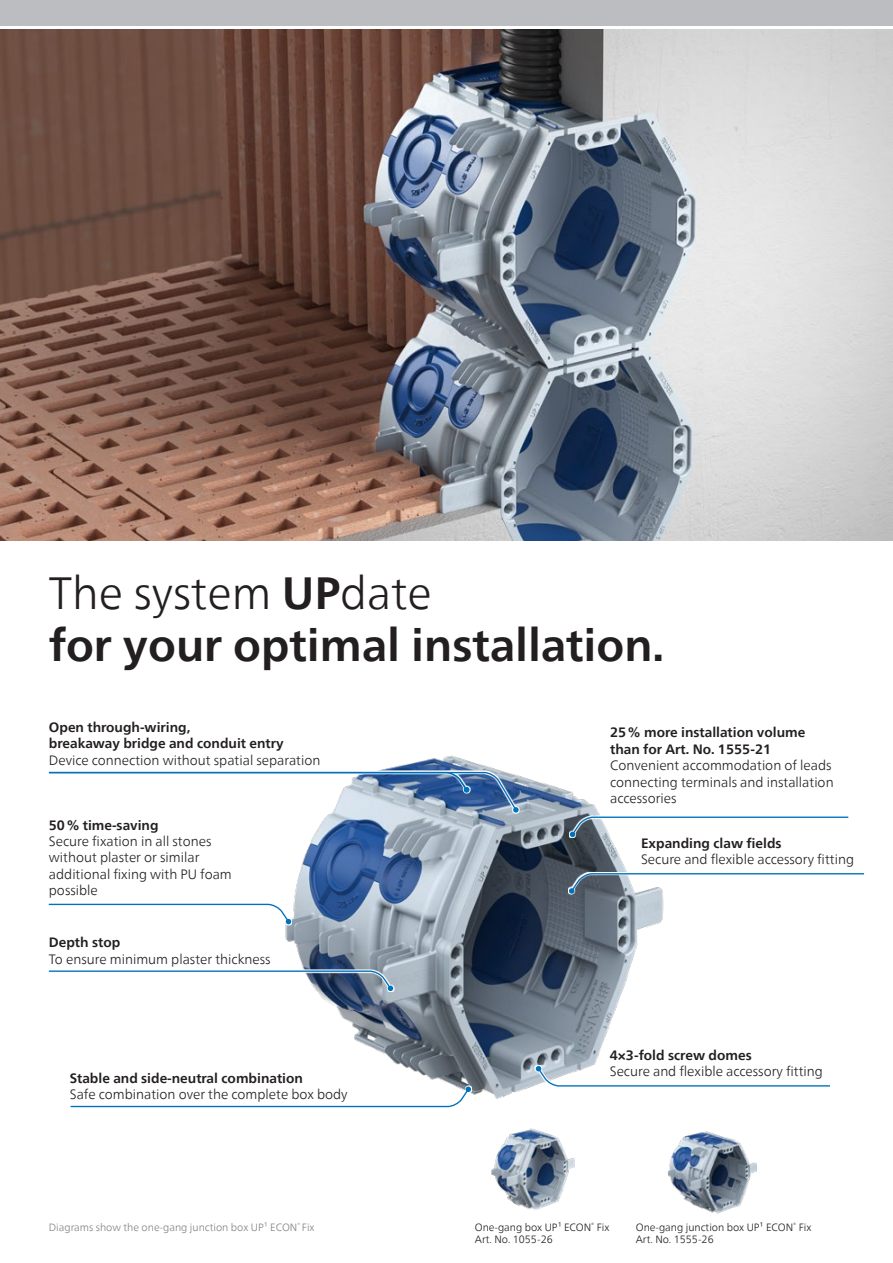
<style>
.page{position:relative;width:893px;height:1263px;background:#fff}
.page>*{position:absolute;margin:0;border:0;box-sizing:border-box;transform-origin:0 0}
.t1{font:700 45px "Neue Frutiger World";color:#231f20}
.t2{font:300 45px "Neue Frutiger World";color:#231f20}
.kaiser_tabellentext_std{font:300 13.5px/16.4px "Neue Frutiger World";color:#231f20}
.kaiser_tabellentext_std-2{font:700 13.5px "Neue Frutiger World";color:#231f20}
.kaiser_tabellentext_std-3{font:300 10.5px "Neue Frutiger World";color:#231f20}
.kaiser_tabellentext_std-4{font:300 10.5px "Neue Frutiger World";color:#808285}
.s1{font-weight:700}
</style>
<div class="page">
<img style="left:285px;top:755px;width:379px;height:344px">
<img style="left:0;top:30px;width:893px;height:510px">
<img style="left:667px;top:1131px;width:90px;height:83px">
<img style="left:491px;top:1128px;width:83px;height:82px">
<div style="left:0;top:0;width:893px;height:26px;background:#bcbdc0"></div>
<div style="left:48px;top:903px;width:244px;height:22px;background:#fff"></div>
<svg style="left:48px;top:903px;width:243px;height:21px"></svg>
<svg style="left:285px;top:771px;width:235px;height:43px"></svg>
<svg style="left:568px;top:872px;width:96px;height:23px"></svg>
<svg style="left:569px;top:872px;width:296px;height:22px"></svg>
<svg style="left:569px;top:815px;width:95px;height:23px"></svg>
<svg style="left:570px;top:816px;width:279px;height:21px"></svg>
<svg style="left:285px;top:969px;width:109px;height:23px"></svg>
<svg style="left:48px;top:970px;width:345px;height:21px"></svg>
<div style="left:69px;top:1085px;width:403px;height:23px;background:#fff"></div>
<svg style="left:70px;top:1086px;width:401px;height:22px"></svg>
<div style="left:535px;top:1065px;width:296px;height:23px;background:#fff"></div>
<svg style="left:536px;top:1066px;width:295px;height:21px"></svg>
<svg style="left:48px;top:771px;width:471px;height:41px"></svg>
<p class="t2" style="left:49px;top:558px;width:384px">The system <span class="s1">UP</span>date</p>
<p class="t1" style="left:49px;top:605px;width:617px">for your optimal installation.</p>
<p class="kaiser_tabellentext_std-2" style="left:49px;top:715px;width:143px">Open through-wiring,</p>
<p class="kaiser_tabellentext_std-2" style="left:49px;top:731px;width:236px">breakaway bridge and conduit entry</p>
<p class="kaiser_tabellentext_std" style="left:49px;top:752px;width:273px">Device connection without spatial separation</p>
<p class="kaiser_tabellentext_std-2" style="left:49px;top:813px;width:111px">50% time-saving</p>
<p class="kaiser_tabellentext_std" style="left:49px;top:833px;width:164px">Secure fixation in all stones</p>
<p class="kaiser_tabellentext_std" style="left:49px;top:850px;width:152px">without plaster or similar</p>
<p class="kaiser_tabellentext_std" style="left:49px;top:866px;width:184px">additional fixing with PU foam</p>
<p class="kaiser_tabellentext_std" style="left:49px;top:882px;width:50px">possible</p>
<p class="kaiser_tabellentext_std-2" style="left:49px;top:930px;width:73px">Depth stop</p>
<p class="kaiser_tabellentext_std" style="left:49px;top:951px;width:223px">To ensure minimum plaster thickness</p>
<p class="kaiser_tabellentext_std-2" style="left:70px;top:1066px;width:235px">Stable and side-neutral combination</p>
<p class="kaiser_tabellentext_std" style="left:70px;top:1086px;width:279px">Safe combination over the complete box body</p>
<p class="kaiser_tabellentext_std-2" style="left:610px;top:721px;width:197px">25% more installation volume</p>
<p class="kaiser_tabellentext_std-2" style="left:610px;top:737px;width:162px">than for Art. No. 1555-21</p>
<p class="kaiser_tabellentext_std" style="left:610px;top:757px;width:223px">Convenient accommodation of leads</p>
<p class="kaiser_tabellentext_std" style="left:610px;top:774px;width:225px">connecting terminals and installation accessories</p>
<p class="kaiser_tabellentext_std-2" style="left:641px;top:831px;width:142px">Expanding claw fields</p>
<p class="kaiser_tabellentext_std" style="left:641px;top:851px;width:215px">Secure and flexible accessory fitting</p>
<p class="kaiser_tabellentext_std-2" style="left:610px;top:1043px;width:143px">4×3-fold screw domes</p>
<p class="kaiser_tabellentext_std" style="left:610px;top:1063px;width:215px">Secure and flexible accessory fitting</p>
<p class="kaiser_tabellentext_std-4" style="left:49px;top:1219px;width:267px">Diagrams show the one-gang junction box UP¹ ECON<sup>®</sup> Fix</p>
<p class="kaiser_tabellentext_std-3" style="left:475px;top:1219px;width:136px">One-gang box UP¹ ECON<sup>®</sup> Fix</p>
<p class="kaiser_tabellentext_std-3" style="left:475px;top:1231px;width:79px">Art. No. 1055-26</p>
<p class="kaiser_tabellentext_std-3" style="left:636px;top:1219px;width:177px">One-gang junction box UP¹ ECON<sup>®</sup> Fix</p>
<p class="kaiser_tabellentext_std-3" style="left:636px;top:1231px;width:79px">Art. No. 1555-26</p>
</div>
